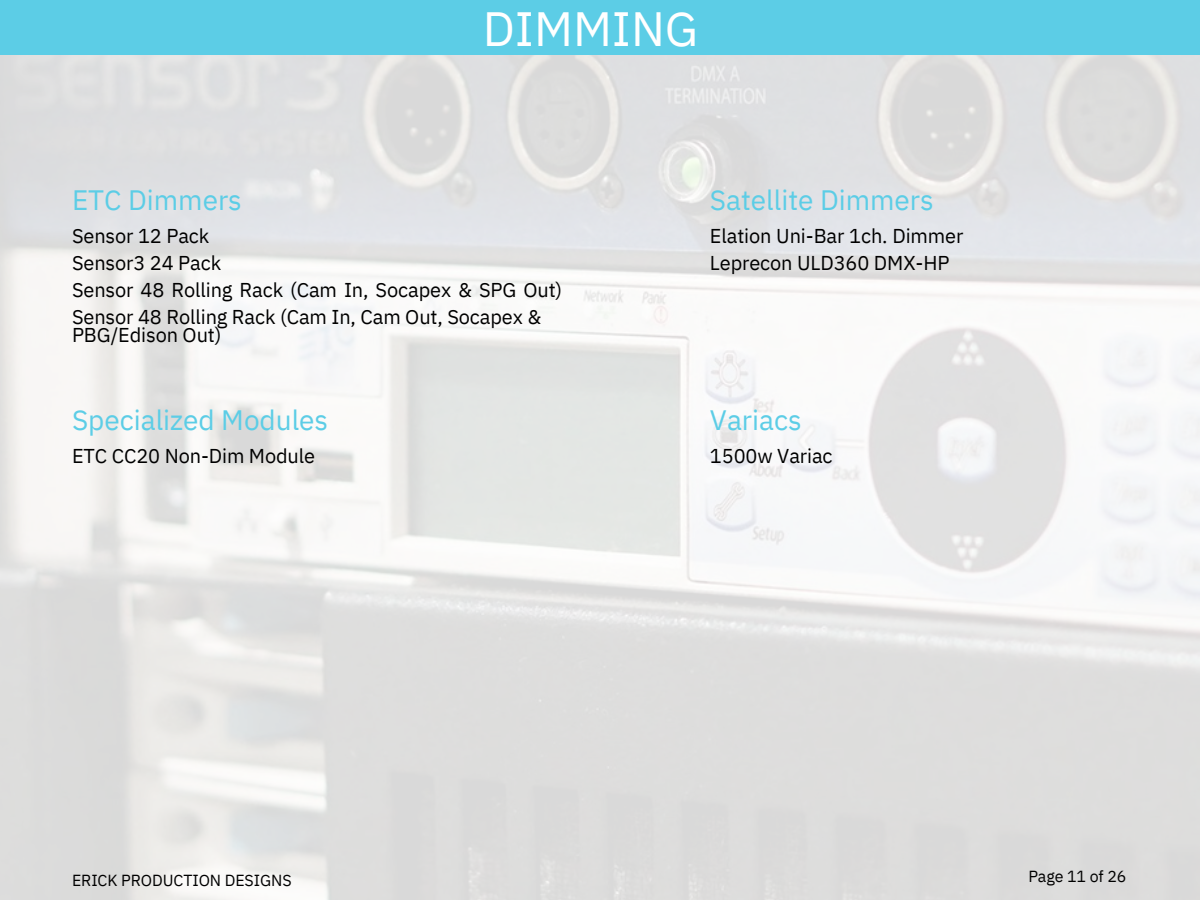
<style>
.page{position:relative;width:1200px;height:900px;background:#fff}
.page>*{position:absolute;margin:0;border:0;box-sizing:border-box;transform-origin:0 0}
.t1{font:48px "IBM Plex Sans";color:#fff}
.t2{font:28px "IBM Plex Sans";color:#5ccde6}
.t3{font:20px/27px "IBM Plex Sans";letter-spacing:-.005em;color:#000}
.t4{font:16px "IBM Plex Sans";letter-spacing:-.005em;color:#000}
</style>
<div class="page">
<div style="left:0;top:0;width:1200px;height:55px;background:#5ccde6"></div>
<h4 class="t1" style="left:483px;top:-3px;width:217px">DIMMING</h4>
<p class="t2" style="left:72px;top:182px;width:171px">ETC Dimmers</p>
<h3 class="t3" style="left:72px;top:222px;width:492px">Sensor 12 Pack<br>Sensor3 24 Pack<br>Sensor 48 Rolling Rack (Cam In, Socapex &amp; SPG Out)<br>Sensor 48 Rolling Rack (Cam In, Cam Out, Socapex &amp;</h3>
<h3 class="t3" style="left:72px;top:321px;width:151px">PBG/Edison Out)</h3>
<h3 class="t2" style="left:710px;top:182px;width:225px">Satellite Dimmers</h3>
<h3 class="t3" style="left:710px;top:222px;width:255px">Elation Uni-Bar 1ch. Dimmer<br>Leprecon ULD360 DMX-HP</h3>
<h1 class="t2" style="left:72px;top:401px;width:258px">Specialized Modules</h1>
<h2 class="t2" style="left:710px;top:401px;width:93px">Variacs</h2>
<h2 class="t3" style="left:72px;top:442px;width:245px">ETC CC20 Non-Dim Module</h2>
<h2 class="t3" style="left:710px;top:442px;width:124px">1500w Variac</h2>
<h2 class="t4" style="left:72px;top:870px;width:221px">ERICK PRODUCTION DESIGNS</h2>
<h3 class="t4" style="left:1028px;top:865px;width:100px">Page 11 of 26</h3>
</div>
